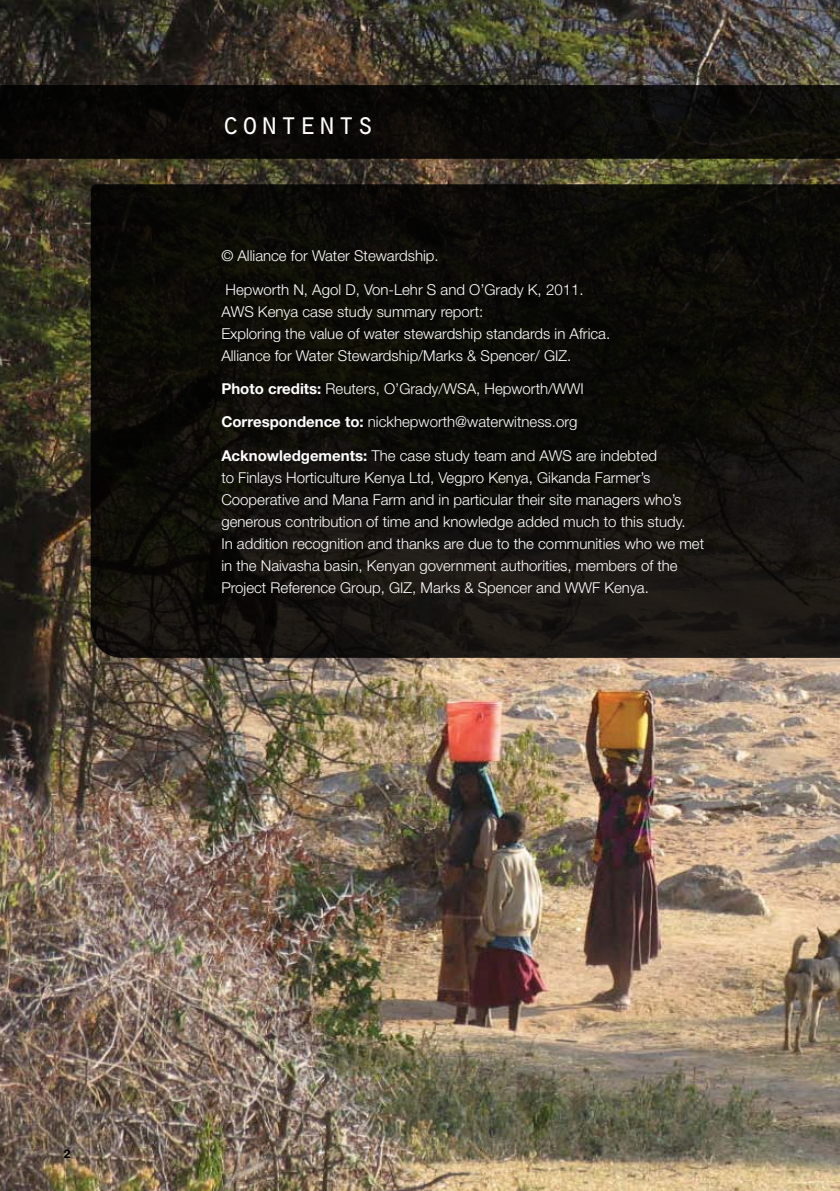
<style>
.page{position:relative;width:840px;height:1191px;background:#fff}
.page>*{position:absolute;margin:0;border:0;box-sizing:border-box;transform-origin:0 0}
.t1{font:32px "Orator Std";color:#fff}
.t2{font:300 15px/22px "Helvetica Neue";color:#fff}
.t3{font:700 12px "Helvetica Neue";color:#000}
.s1{font-weight:700}
</style>
<div class="page">
<img style="left:0;top:0;width:839px;height:1191px">
<img style="left:0;top:85px;width:839px;height:1049px">
<h1 class="t1" style="left:221px;top:101px;width:155px">contents</h1>
<p class="t2" style="left:221px;top:245px;width:219px">© Alliance for Water Stewardship.</p>
<p class="t2" style="left:221px;top:278px;width:390px">Hepworth N, Agol D, Von-Lehr S and O’Grady K, 2011.<br>AWS Kenya case study summary report:<br>Exploring the value of water stewardship standards in Africa.<br>Alliance for Water Stewardship/Marks &amp; Spencer/ GIZ.</p>
<p class="t2" style="left:221px;top:377px;width:363px"><span class="s1">Photo credits:</span> Reuters, O’Grady/WSA, Hepworth/WWI</p>
<p class="t2" style="left:221px;top:411px;width:357px"><span class="s1">Correspondence to:</span> nickhepworth@waterwitness.org</p>
<p class="t2" style="left:221px;top:444px;width:484px"><span class="s1">Acknowledgements:</span> The case study team and AWS are indebted<br>to Finlays Horticulture Kenya Ltd, Vegpro Kenya, Gikanda Farmer’s Cooperative and Mana Farm and in particular their site managers who’s generous contribution of time and knowledge added much to this study.<br>In addition recognition and thanks are due to the communities who we met in the Naivasha basin, Kenyan government authorities, members of the Project Reference Group, GIZ, Marks &amp; Spencer and WWF Kenya.</p>
<p class="t3" style="left:64px;top:1146px;width:8px">2</p>
</div>
